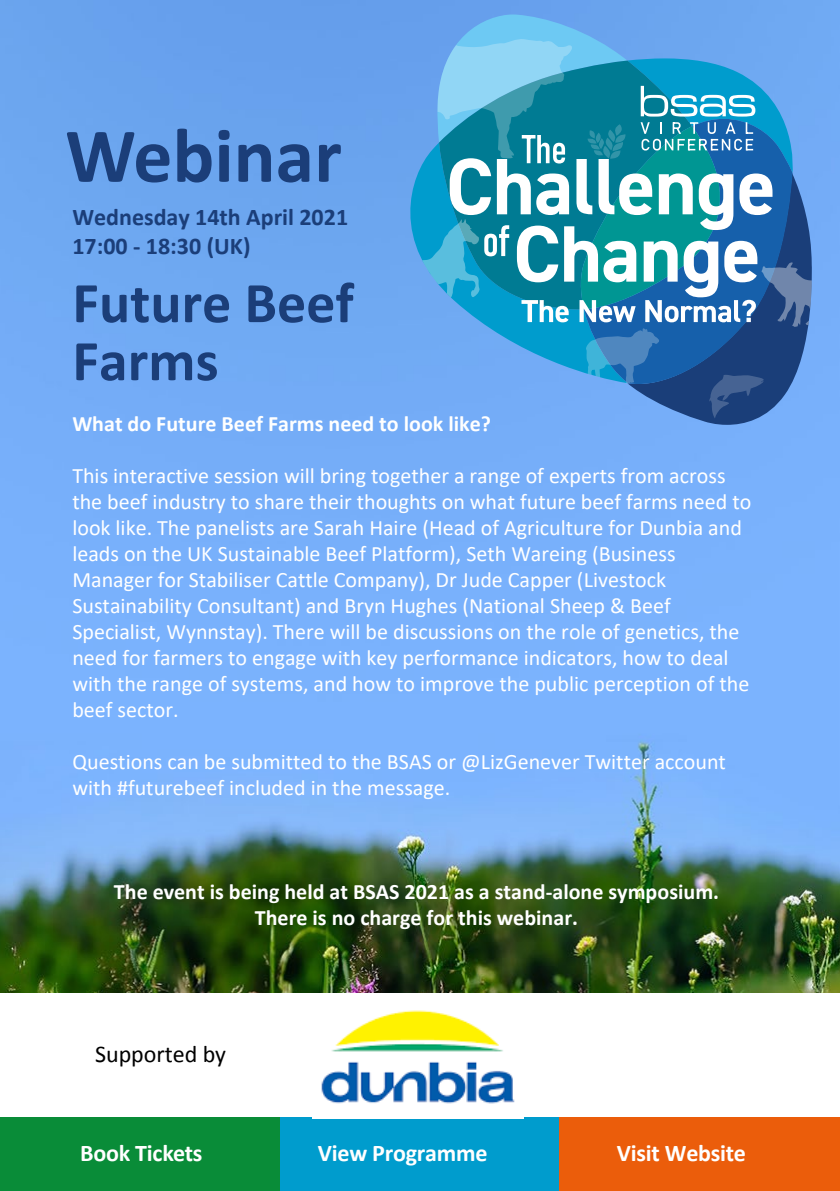
<style>
.page{position:relative;width:840px;height:1191px;background:#fff}
.page>*{position:absolute;margin:0;border:0;box-sizing:border-box;transform-origin:0 0}
.t1{font:700 78px "Calibri";color:#1b3e79}
.t2{font:700 58px/58px "Calibri";color:#1b3e79}
.t3{font:700 24px/28.8px "Calibri";color:#1b3e79}
.t4{font:700 24px "Calibri";letter-spacing:-.01em;color:#fff}
.t5{font:24px "Calibri";color:#000}
.t6{font:22px/26px "Calibri";color:#fff}
.t7{font:700 22px/26px "Calibri";color:#fff;text-align:center}
.s1{font-style:inherit}
</style>
<div class="page">
<img style="left:0;top:0;width:839px;height:993px">
<svg style="left:400px;top:58px;width:22px;height:325px;background:#60a4ec"></svg>
<svg style="left:627px;top:173px;width:188px;height:252px;background:#699ee7"></svg>
<svg style="left:422px;top:15px;width:389px;height:403px;background:#4999c5"></svg>
<div style="left:0;top:1117px;width:283px;height:74px;background:#098c38"></div>
<div style="left:556px;top:1117px;width:283px;height:74px;background:#eb5d0b"></div>
<div style="left:281px;top:1117px;width:277px;height:74px;background:#009ccd"></div>
<img style="left:312px;top:1010px;width:211px;height:108px">
<h1 class="t1" style="left:65px;top:106px;width:278px">Webinar</h1>
<p class="t3" style="left:72px;top:202px;width:277px">Wednesday 14th April <span class="s1">2021<br></span>17:00 - 18<span class="s1">:30 (UK)</span></p>
<h2 class="t2" style="left:72px;top:273px;width:283px">Future Beef<br>Farms</h2>
<p class="t7" style="left:72px;top:410px;width:420px">What do Future Beef Farms need to look like?</p>
<p class="t6" style="left:72px;top:462px;width:680px">This interactive session will bring together a range of experts from across the beef industry to share their thoughts on what future beef farms need to look like. The panelists are Sarah Haire (Head of Agriculture for Dunbia and leads on the UK Sustainable Beef Platform), Seth Wareing (Business Manager for Stabiliser Cattle Company), Dr Jude Capper (Livestock Sustainability Consultant) and Bryn Hughes (National Sheep &amp; Beef Specialist, Wynnstay). There will be discussions on the role of genetics, the need for farmers to engage with key performance indicators, how to deal with the range of systems, and how to improve the public perception of the beef sector.</p>
<p class="t6" style="left:72px;top:748px;width:654px">Questions can be submitted to the BSAS or @LizGenever Twitter account with #futurebeef included in the message.</p>
<p class="t7" style="left:114px;top:879px;width:606px">The event is being held at BSAS 2021 as a stand-alone symposium.<br>There is no charge for this webinar.</p>
<p class="t5" style="left:95px;top:1038px;width:133px">Supported by</p>
<p class="t4" style="left:80px;top:1137px;width:124px">Book Tickets</p>
<p class="t4" style="left:318px;top:1137px;width:171px">View Programme</p>
<p class="t4" style="left:616px;top:1137px;width:131px">Visit Website</p>
</div>
